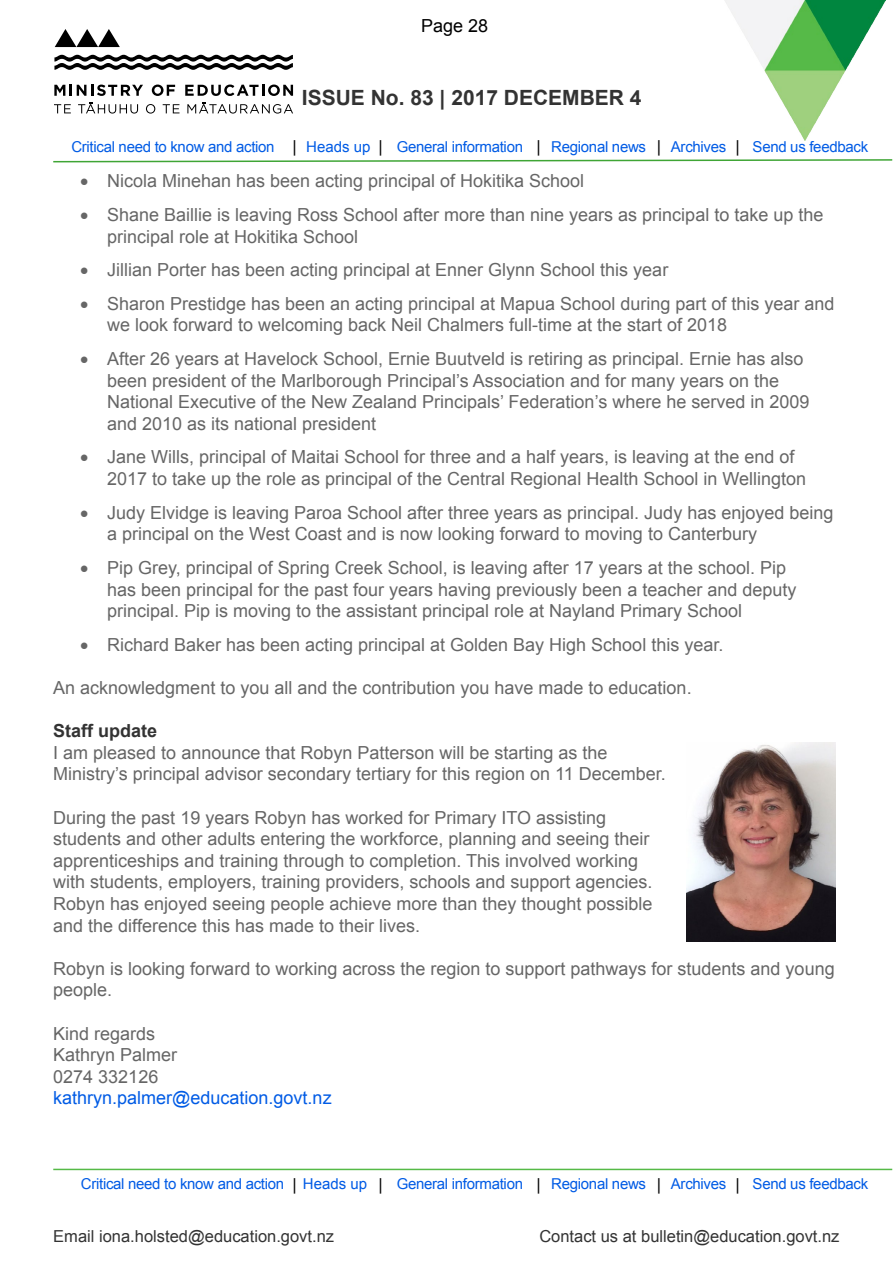
<style>
.page{position:relative;width:893px;height:1263px;background:#fff}
.page>*{position:absolute;margin:0;border:0;box-sizing:border-box;transform-origin:0 0}
.t1{font:700 21px "Arial";color:#333}
.Body_Text1{font:18px/21.6px "Arial";color:#666}
.t2{font:18px "Arial";color:#005be5}
.Small_Heading{font:700 18px "Arial";color:#333}
.t3{font:18px "Arial";color:#000}
.t4{font:16.5px "Arial";color:#333}
.t5{font:15px "Arial";letter-spacing:-.02em;color:#005be5}
.s1{font-size:16.5px;color:#000}
</style>
<div class="page">
<hr style="left:53px;top:1169px;width:839px;height:1px;background:#55ba47">
<svg style="left:54px;top:85px;width:89px;height:11px"></svg>
<svg style="left:152px;top:85px;width:23px;height:11px"></svg>
<svg style="left:185px;top:85px;width:108px;height:11px"></svg>
<svg style="left:54px;top:104px;width:17px;height:9px"></svg>
<svg style="left:78px;top:102px;width:60px;height:12px"></svg>
<svg style="left:146px;top:104px;width:9px;height:10px"></svg>
<svg style="left:163px;top:104px;width:16px;height:9px"></svg>
<svg style="left:187px;top:102px;width:106px;height:12px"></svg>
<svg style="left:55px;top:29px;width:65px;height:18px"></svg>
<svg style="left:54px;top:55px;width:239px;height:15px"></svg>
<img style="left:725px;top:0;width:161px;height:140px">
<img style="left:687px;top:743px;width:149px;height:199px">
<svg style="left:53px;top:140px;width:840px;height:23px"></svg>
<p class="t3" style="left:421px;top:14px;width:69px">Page 28</p>
<p class="t1" style="left:302px;top:83px;width:341px">ISSUE No. 83 | 2017 DECEMBER 4</p>
<p class="t5" style="left:71px;top:137px;width:576px">Critical need to know and action <span class="s1">|</span> Heads up <span class="s1">|</span> General information <span class="s1">|</span> Regional news</p>
<p class="t5" style="left:671px;top:137px;width:57px">Archives</p>
<p class="t5" style="left:753px;top:137px;width:117px">Send us feedback</p>
<p class="Body_Text1" style="left:80px;top:171px;width:506px">• Nicola Minehan has been acting principal of Hokitika School</p>
<p class="Body_Text1" style="left:107px;top:204px;width:718px;text-indent:-27px">• Shane Baillie is leaving Ross School after more than nine years as principal to take up the principal role at Hokitika School</p>
<p class="Body_Text1" style="left:80px;top:259px;width:590px">• Jillian Porter has been acting principal at Enner Glynn School this year</p>
<p class="Body_Text1" style="left:107px;top:293px;width:729px;text-indent:-27px">• Sharon Prestidge has been an acting principal at Mapua School during part of this year and we look forward to welcoming back Neil Chalmers full-time at the start of 2018</p>
<p class="Body_Text1" style="left:107px;top:348px;width:704px;text-indent:-27px">• After 26 years at Havelock School, Ernie Buutveld is retiring as principal. Ernie has also been president of the Marlborough Principal’s Association and for many years on the National Executive of the New Zealand Principals’ Federation’s where he served in 2009 and 2010 as its national president</p>
<p class="Body_Text1" style="left:107px;top:447px;width:701px;text-indent:-27px">• Jane Wills, principal of Maitai School for three and a half years, is leaving at the end of<br>2017 to take up the role as principal of the Central Regional Health School in Wellington</p>
<p class="Body_Text1" style="left:107px;top:502px;width:728px;text-indent:-27px">• Judy Elvidge is leaving Paroa School after three years as principal. Judy has enjoyed being a principal on the West Coast and is now looking forward to moving to Canterbury</p>
<p class="Body_Text1" style="left:107px;top:557px;width:691px;text-indent:-27px">• Pip Grey, principal of Spring Creek School, is leaving after 17 years at the school. Pip has been principal for the past four years having previously been a teacher and deputy principal. Pip is moving to the assistant principal role at Nayland Primary School</p>
<p class="Body_Text1" style="left:80px;top:634px;width:645px">• Richard Baker has been acting principal at Golden Bay High School this year.</p>
<p class="Body_Text1" style="left:53px;top:677px;width:640px">An acknowledgment to you all and the contribution you have made to education.</p>
<p class="Small_Heading" style="left:53px;top:719px;width:106px">Staff update</p>
<p class="Body_Text1" style="left:53px;top:742px;width:614px">I am pleased to announce that Robyn Patterson will be starting as the<br>Ministry’s principal advisor secondary tertiary for this region on 11 December.</p>
<p class="Body_Text1" style="left:53px;top:807px;width:601px">During the past 19 years Robyn has worked for Primary ITO assisting students and other adults entering the workforce, planning and seeing their apprenticeships and training through to completion. This involved working with students, employers, training providers, schools and support agencies.<br>Robyn has enjoyed seeing people achieve more than they thought possible and the difference this has made to their lives.</p>
<p class="Body_Text1" style="left:53px;top:958px;width:783px">Robyn is looking forward to working across the region to support pathways for students and young people.</p>
<p class="Body_Text1" style="left:53px;top:1023px;width:104px">Kind regards</p>
<p class="Body_Text1" style="left:53px;top:1044px;width:126px">Kathryn Palmer</p>
<p class="Body_Text1" style="left:53px;top:1066px;width:107px">0274 332126</p>
<p class="t2" style="left:53px;top:1086px;width:280px">kathryn.palmer@education.govt.nz</p>
<p class="t5" style="left:81px;top:1174px;width:567px">Critical need to know and action <span class="s1">|</span> Heads up <span class="s1">|</span> General information <span class="s1">|</span> Regional news</p>
<p class="t5" style="left:671px;top:1174px;width:57px">Archives</p>
<p class="t5" style="left:753px;top:1174px;width:117px">Send us feedback</p>
<p class="t4" style="left:53px;top:1226px;width:282px">Email iona.holsted@education.govt.nz</p>
<p class="t4" style="left:539px;top:1226px;width:302px">Contact us at bulletin@education.govt.nz</p>
</div>
